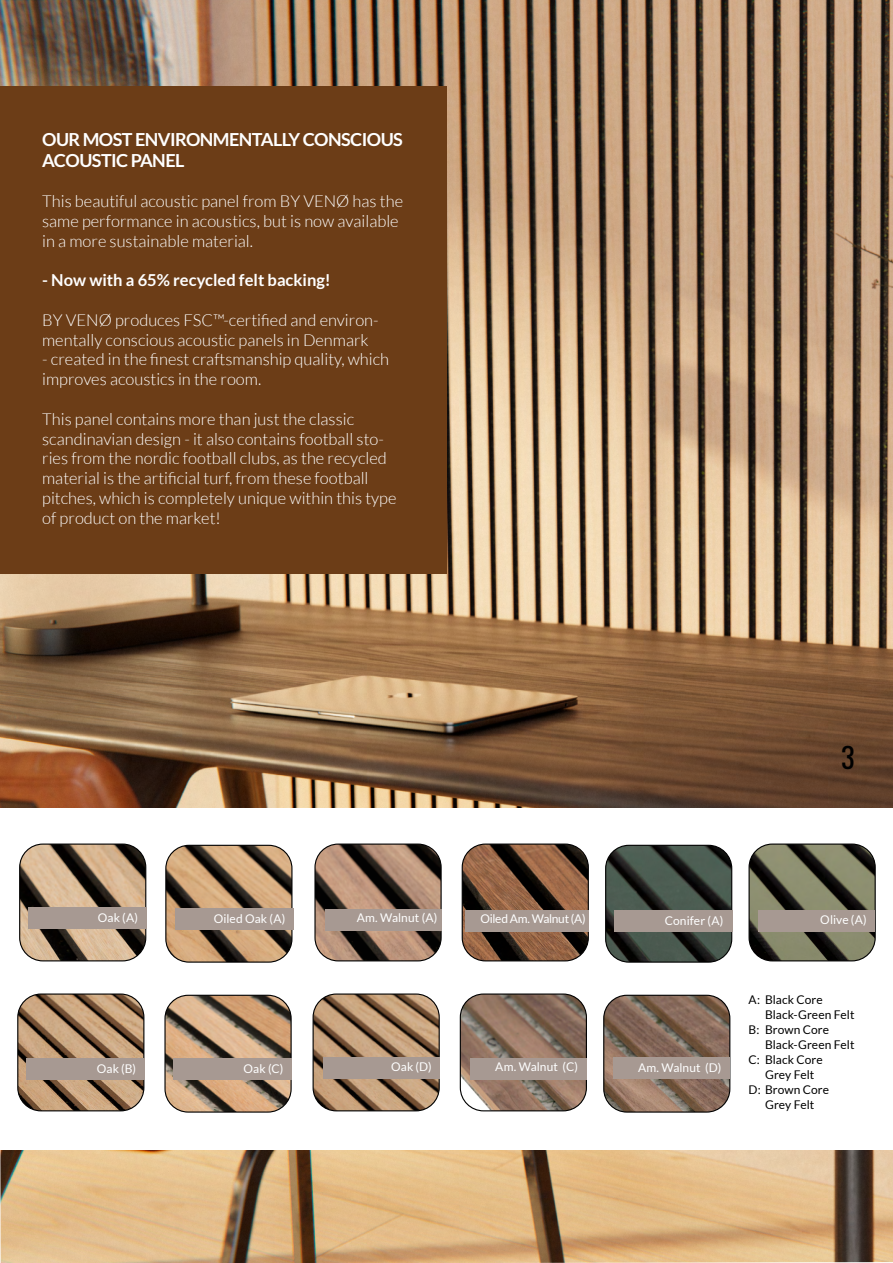
<style>
.page{position:relative;width:893px;height:1263px;background:#fff}
.page>*{position:absolute;margin:0;border:0;box-sizing:border-box;transform-origin:0 0}
.t1{font:28.5px "Oswald";color:#000}
.t2{font:700 18px/21.6px "Lato";letter-spacing:-.03em;color:#fff}
.t3{font:300 16.5px/19.8px "Lato";color:#fff}
.t4{font:700 16.5px "Lato";color:#fff}
.t5{font:12px "Lato";letter-spacing:.005em;color:#000}
.t6{font:12px "Lato";letter-spacing:.005em;color:#fff}
.t7{font:12px "Lato";letter-spacing:-.025em;color:#fff}
</style>
<div class="page">
<img style="left:0;top:0;width:893px;height:1263px">
<div style="left:0;top:808px;width:893px;height:341px;background:#fff"></div>
<img style="left:20px;top:845px;width:126px;height:116px">
<div style="left:19px;top:843px;width:127px;height:118px;border:1px solid #000;border-radius:23px"></div>
<img style="left:167px;top:845px;width:125px;height:116px">
<div style="left:165px;top:845px;width:127px;height:118px;border:1px solid #000;border-radius:23px"></div>
<img style="left:462px;top:845px;width:126px;height:116px">
<div style="left:462px;top:843px;width:127px;height:118px;border:1px solid #000;border-radius:23px"></div>
<img style="left:316px;top:845px;width:124px;height:116px">
<div style="left:314px;top:843px;width:128px;height:118px;border:1px solid #000;border-radius:23px"></div>
<img style="left:606px;top:845px;width:126px;height:116px">
<div style="left:605px;top:845px;width:127px;height:118px;border:1px solid #000;border-radius:23px"></div>
<img style="left:750px;top:845px;width:125px;height:116px">
<div style="left:748px;top:843px;width:128px;height:118px;border:1px solid #000;border-radius:23px"></div>
<img style="left:18px;top:995px;width:126px;height:116px">
<div style="left:17px;top:993px;width:127px;height:118px;border:1px solid #000;border-radius:23px"></div>
<img style="left:166px;top:995px;width:124px;height:117px">
<div style="left:164px;top:995px;width:128px;height:117px;border:1px solid #000;border-radius:23px"></div>
<img style="left:313px;top:995px;width:126px;height:116px">
<div style="left:313px;top:993px;width:127px;height:118px;border:1px solid #000;border-radius:23px"></div>
<img style="left:460px;top:995px;width:126px;height:116px">
<div style="left:460px;top:993px;width:127px;height:118px;border:1px solid #000;border-radius:23px"></div>
<img style="left:604px;top:995px;width:126px;height:117px">
<div style="left:603px;top:995px;width:127px;height:117px;border:1px solid #000;border-radius:23px"></div>
<div style="left:0;top:86px;width:446px;height:488px;background:#6c3d17"></div>
<div style="left:28px;top:907px;width:118px;height:22px;background:#a79992"></div>
<div style="left:175px;top:908px;width:119px;height:21px;background:#a79992"></div>
<div style="left:465px;top:910px;width:123px;height:21px;background:#a79992"></div>
<div style="left:326px;top:910px;width:116px;height:21px;background:#a79992"></div>
<div style="left:614px;top:910px;width:118px;height:21px;background:#a79992"></div>
<div style="left:26px;top:1058px;width:118px;height:21px;background:#a79992"></div>
<div style="left:174px;top:1058px;width:118px;height:21px;background:#a79992"></div>
<div style="left:470px;top:1058px;width:116px;height:21px;background:#a79992"></div>
<div style="left:324px;top:1057px;width:116px;height:22px;background:#a79992"></div>
<div style="left:613px;top:1057px;width:116px;height:21px;background:#a79992"></div>
<div style="left:759px;top:910px;width:116px;height:21px;background:#a79992"></div>
<p class="t2" style="left:42px;top:128px;width:362px">OUR MOST ENVIRONMENTALLY CONSCIOUS<br>ACOUSTIC PANEL</p>
<p class="t3" style="left:42px;top:191px;width:362px">This beautiful acoustic panel from BY VENØ has the same performance in acoustics, but is now available in a more sustainable material.</p>
<p class="t4" style="left:42px;top:271px;width:290px">- Now with a 65% recycled felt backing!</p>
<p class="t3" style="left:42px;top:310px;width:338px">BY VENØ produces FSC™-certified and environ&shy;mentally conscious acoustic panels in Denmark</p>
<p class="t3" style="left:42px;top:350px;width:349px">- created in the finest craftsmanship quality, which improves acoustics in the room.</p>
<p class="t3" style="left:42px;top:409px;width:356px">This panel contains more than just the classic scandinavian design - it also contains football sto&shy;ries from the nordic football clubs, as the recycled material is the artificial turf, from these football pitches, which is completely unique within this type of product on the market!</p>
<h1 class="t1" style="left:841px;top:732px;width:15px">3</h1>
<p class="t6" style="left:98px;top:911px;width:42px">Oak (A)</p>
<p class="t6" style="left:214px;top:912px;width:73px">Oiled Oak (A)</p>
<p class="t6" style="left:357px;top:911px;width:82px">Am. Walnut (A)</p>
<p class="t7" style="left:480px;top:912px;width:107px">Oiled Am. Walnut (A)</p>
<p class="t6" style="left:665px;top:914px;width:60px">Conifer (A)</p>
<p class="t6" style="left:820px;top:913px;width:48px">Olive (A)</p>
<p class="t6" style="left:97px;top:1062px;width:41px">Oak (B)</p>
<p class="t6" style="left:244px;top:1062px;width:41px">Oak (C)</p>
<p class="t6" style="left:391px;top:1060px;width:42px">Oak (D)</p>
<p class="t6" style="left:495px;top:1060px;width:84px">Am. Walnut (C)</p>
<p class="t6" style="left:638px;top:1060px;width:85px">Am. Walnut (D)</p>
<p class="t5" style="left:748px;top:993px;width:76px">A: Black Core</p>
<p class="t5" style="left:765px;top:1008px;width:91px">Black-Green Felt</p>
<p class="t5" style="left:748px;top:1023px;width:82px">B: Brown Core</p>
<p class="t5" style="left:765px;top:1038px;width:91px">Black-Green Felt</p>
<p class="t5" style="left:748px;top:1053px;width:76px">C: Black Core</p>
<p class="t5" style="left:765px;top:1068px;width:51px">Grey Felt</p>
<p class="t5" style="left:748px;top:1083px;width:82px">D: Brown Core</p>
<p class="t5" style="left:765px;top:1098px;width:51px">Grey Felt</p>
</div>
